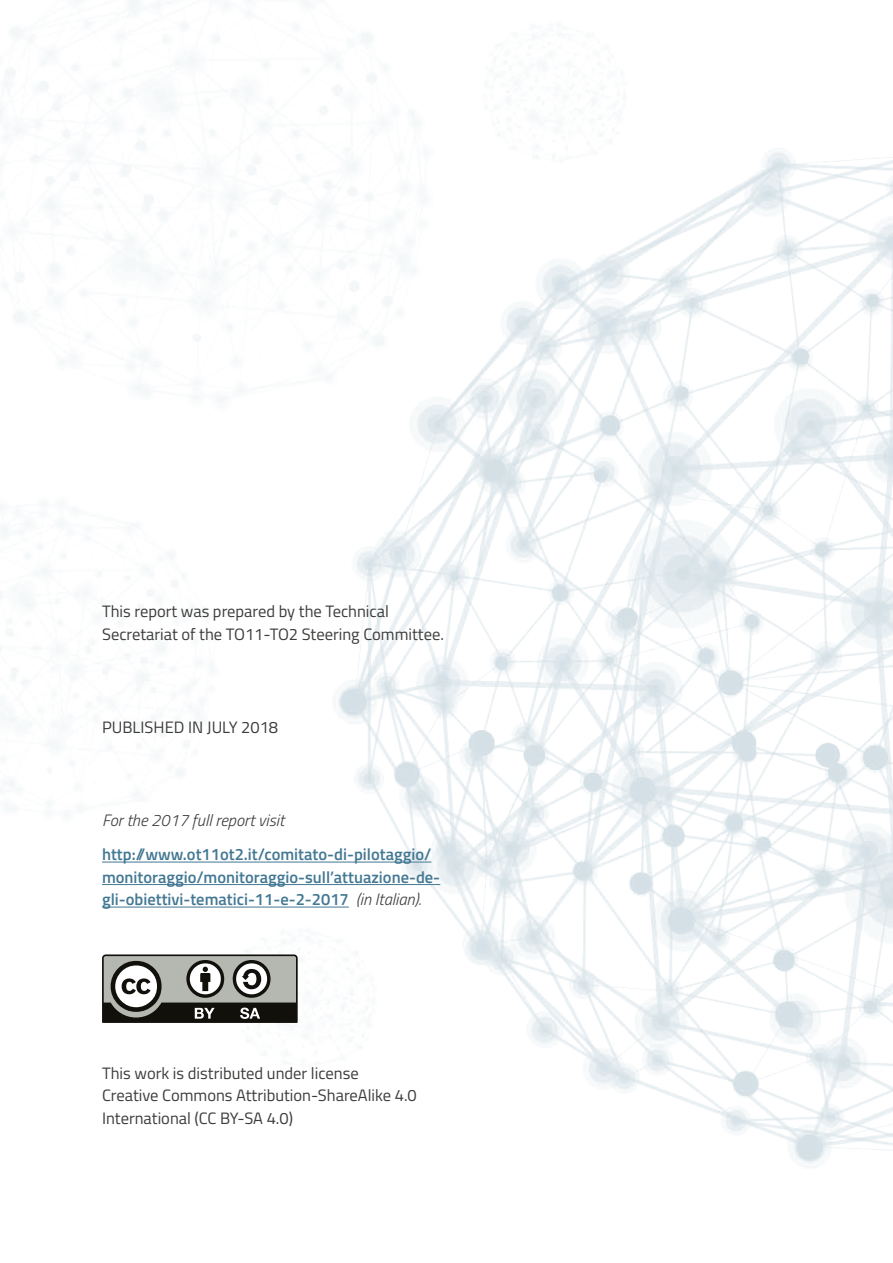
<style>
.page{position:relative;width:893px;height:1263px;background:#fff}
.page>*{position:absolute;margin:0;border:0;box-sizing:border-box;transform-origin:0 0}
.t1{font:16.5px/22.5px "Titillium";color:#3c3c3b}
.t2{font:600 16.5px/22.5px "Titillium";color:#437893}
.t3{font:italic 300 16.5px "Titillium";color:#3c3c3b}
.s1{font-weight:300;font-style:italic;color:#3c3c3b}
</style>
<div class="page">
<img style="left:0;top:0;width:893px;height:1168px">
<svg style="left:102px;top:954px;width:196px;height:69px"></svg>
<hr style="left:102px;top:862px;width:329px;height:1px;background:#437893">
<hr style="left:102px;top:884px;width:338px;height:1px;background:#437893">
<hr style="left:102px;top:907px;width:247px;height:1px;background:#437893">
<p class="t1" style="left:102px;top:599px;width:343px">This report was prepared by the Technical<br>Secretariat of the TO11-TO2 Steering Committee.</p>
<p class="t1" style="left:102px;top:715px;width:178px">PUBLISHED IN JULY 2018</p>
<p class="t3" style="left:102px;top:808px;width:184px">For the 2017 full report visit</p>
<p class="t2" style="left:102px;top:842px;width:340px">http://www.ot11ot2.it/comitato-di-pilotaggio/ monitoraggio/monitoraggio-sull’attuazione-de&shy;gli-obiettivi-tematici-11-e-2-2017 <span class="s1">(in Italian).</span></p>
<p class="t1" style="left:102px;top:1061px;width:316px">This work is distributed under license<br>Creative Commons Attribution-ShareAlike 4.0<br>International (CC BY-SA 4.0)</p>
</div>
